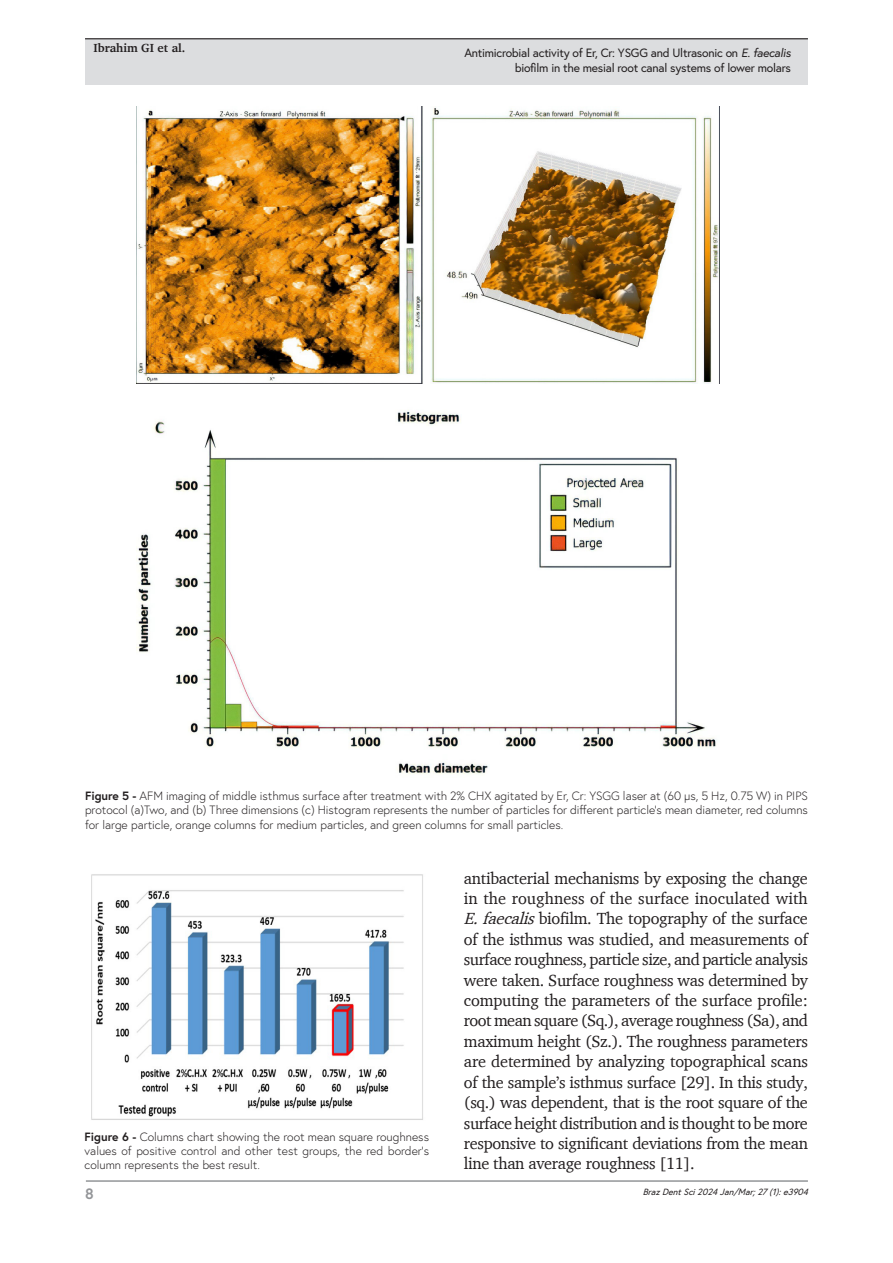
<style>
.page{position:relative;width:893px;height:1263px;background:#fff}
.page>*{position:absolute;margin:0;border:0;box-sizing:border-box;transform-origin:0 0}
.Paragraph{font:16.5px/20.4px "Charter";letter-spacing:-.02em;color:#231f20;text-align:justify}
.t1{font:700 15px "Europa";color:#939598}
.t2{font:13.65px "Calibri";color:#000}
.FigureCaption{font:300 12px/14.4px "Europa";color:#231f20;text-align:justify}
.t3{font:12px/14.4px "Europa";letter-spacing:-.02em;color:#231f20;text-align:right}
.t4{font:700 12px "Charter";color:#231f20}
.t5{font:italic 9px "Europa";color:#231f20}
.s1{font-style:italic}
.s2{font-weight:700}
</style>
<div class="page">
<hr style="left:86px;top:1180px;width:722px;height:2px;background:#939598">
<div style="left:85px;top:39px;width:723px;height:46px;background:#dcdddf"></div>
<hr style="left:85px;top:38px;width:723px;height:1px;background:#231f20">
<img style="left:137px;top:106px;width:583px;height:277px">
<img style="left:137px;top:411px;width:580px;height:363px">
<img style="left:91px;top:874px;width:332px;height:246px">
<p class="t4" style="left:94px;top:41px;width:93px">Ibrahim GI et al.</p>
<p class="t3" style="left:464px;top:46px;width:328px">Antimicrobial activity of Er, Cr: YSGG and Ultrasonic on <span class="s1">E. faecalis </span>biofilm in the mesial root canal systems of lower molars</p>
<p class="FigureCaption" style="left:85px;top:788px;width:724px"><span class="s2">Figure 5 -</span> AFM imaging of middle isthmus surface after treatment with 2% CHX agitated by Er, Cr: YSGG laser at (60 µs, 5 Hz, 0.75 W) in PIPS protocol (a)Two, and (b) Three dimensions (c) Histogram represents the number of particles for different particle’s mean diameter, red columns for large particle, orange columns for medium particles, and green columns for small particles.</p>
<p class="t2" style="left:406px;top:794px;width:46px">Figure 5</p>
<p class="FigureCaption" style="left:85px;top:1129px;width:346px"><span class="s2">Figure 6 -</span> Columns chart showing the root mean square roughness values of positive control and other test groups, the red border’s column represents the best result.</p>
<p class="Paragraph" style="left:464px;top:867px;width:346px">antibacterial mechanisms by exposing the change in the roughness of the surface inoculated with <span class="s1">E.faecalis</span>biofilm. The topography of the surface of the isthmus was studied, and measurements of surface roughness, particle size, and particle analysis were taken. Surface roughness was determined by computing the parameters of the surface profile: root mean square (Sq.), average roughness (Sa), and maximum height (Sz.). The roughness parameters are determined by analyzing topographical scans of the sample’s isthmus surface [29]. In this study, (sq.) was dependent, that is the root square of the surface height distribution and is thought to be more responsive to significant deviations from the mean line than average roughness [11].</p>
<p class="t1" style="left:85px;top:1184px;width:10px">8</p>
<p class="t5" style="left:643px;top:1185px;width:170px">BrazDentSci2024Jan/Mar;27(1):e3904</p>
</div>
